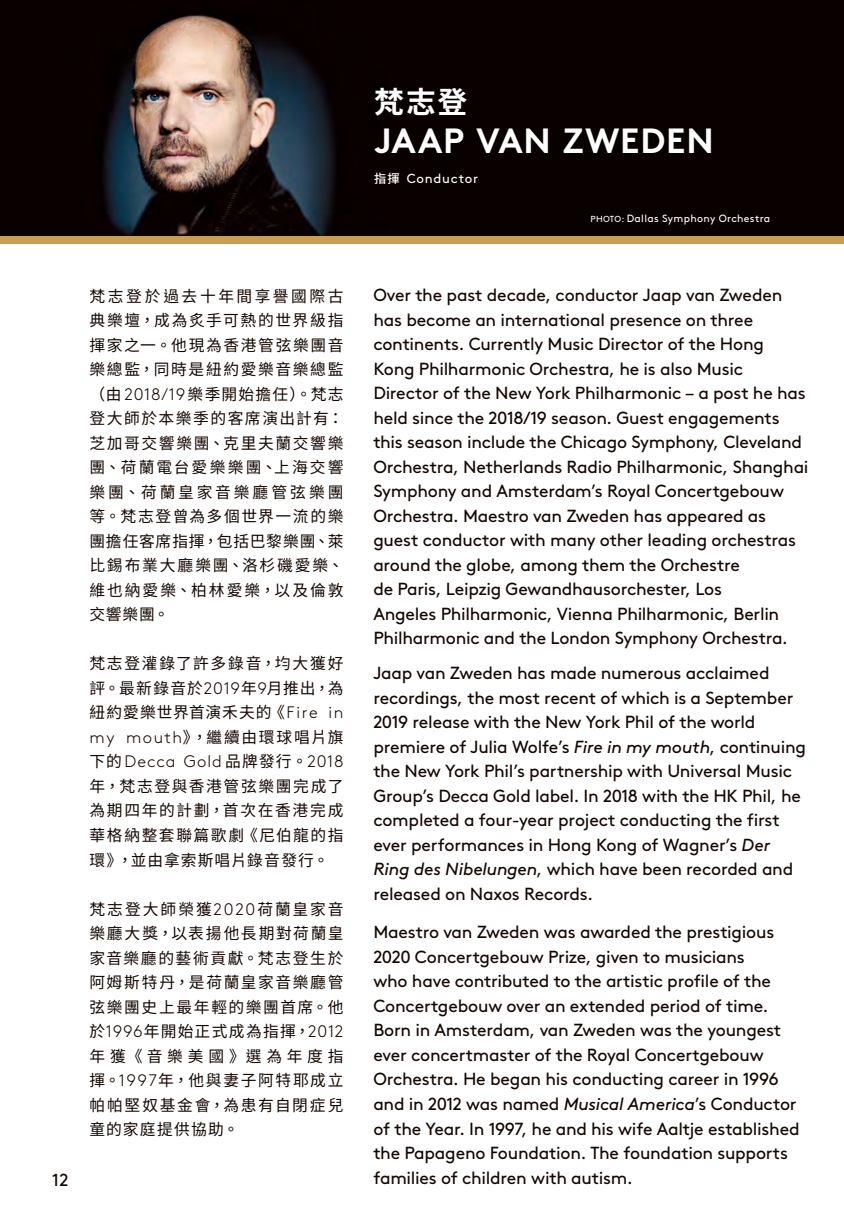
<style>
.page{position:relative;width:844px;height:1226px;background:#fff}
.page>*{position:absolute;margin:0;border:0;box-sizing:border-box;transform-origin:0 0}
.t1{font:700 35px "Brown";letter-spacing:.025em;color:#fff}
.t2{font:700 29.75px "Noto Sans CJ Ktc";color:#fff}
.t3{font:17.5px/24.5px "Brown";letter-spacing:-.015em;color:#140700}
.t4{font:300 16.62px "Brown";letter-spacing:.06em;color:#140700}
.t5{font:15.75px/24.5px "Noto Sans CJ Ktc";letter-spacing:.1em;color:#140700;text-align:justify}
.t6{font:13.12px "Brown";letter-spacing:.055em;color:#fff}
.t7{font:10.5px "Brown";letter-spacing:.03em;color:#fff}
.s1{font-family:"Brown";font-weight:300;font-size:16.62px}
.s2{font-family:"Noto Sans CJ Ktc";font-weight:400;font-size:15.75px}
.s3{font-family:"Noto Sans CJ Ktc";font-weight:500;font-size:12.25px}
.s4{font-size:8.75px}
.s5{font-style:italic}
</style>
<div class="page">
<img style="left:0;top:0;width:843px;height:236px">
<div style="left:0;top:236px;width:843px;height:7px;background:#ca9d50"></div>
<p class="t3" style="left:52px;top:1166px;width:18px">12</p>
<p class="t5" style="left:89px;top:284px;width:255px">梵志登於過去十年間享譽國際古典樂壇，成為炙手可熱的世界級指揮家之一。他現為香港管弦樂團音樂總監，同時是紐約愛樂音樂總監（由<span class="s1">2018/19</span>樂季開始擔任）。梵志登大師於本樂季的客席演出計有：芝加哥交響樂團、克里夫蘭交響樂團、荷蘭電台愛樂樂團、上海交響樂團、荷蘭皇家音樂廳管弦樂團等。梵志登曾為多個世界一流的樂團擔任客席指揮，包括巴黎樂團、萊比錫布業大廳樂團、洛杉磯愛樂、維也納愛樂、柏林愛樂，以及倫敦交響樂團。</p>
<p class="t5" style="left:89px;top:651px;width:255px">梵志登灌錄了許多錄音，均大獲好評。最新錄音於<span class="s1">2019</span>年<span class="s1">9</span>月推出，為紐約愛樂世界首演禾夫的《<span class="s1">Fire in my mouth</span>》，繼續由環球唱片旗</p>
<p class="t4" style="left:89px;top:749px;width:255px"><span class="s2">下的</span>Decca Gold <span class="s2">品牌發行。</span>2018</p>
<p class="t5" style="left:89px;top:774px;width:255px">年，梵志登與香港管弦樂團完成了為期四年的計劃，首次在香港完成華格納整套聯篇歌劇《尼伯龍的指環》，並由拿索斯唱片錄音發行。</p>
<p class="t5" style="left:89px;top:896px;width:255px">梵志登大師榮獲<span class="s1">2020</span>荷蘭皇家音樂廳大獎，以表揚他長期對荷蘭皇家音樂廳的藝術貢獻。梵志登生於阿姆斯特丹，是荷蘭皇家音樂廳管弦樂團史上最年輕的樂團首席。他於<span class="s1">1996</span>年開始正式成為指揮，<span class="s1">2012</span>年獲《音樂美國》選為年度指揮。<span class="s1">1997</span>年，他與妻子阿特耶成立帕帕堅奴基金會，為患有自閉症兒童的家庭提供協助。</p>
<h2 class="t2" style="left:374px;top:85px;width:95px">梵志登</h2>
<h1 class="t1" style="left:374px;top:113px;width:341px">JAAP VAN ZWEDEN</h1>
<p class="t6" style="left:374px;top:168px;width:105px"><span class="s3">指揮</span> Conductor</p>
<p class="t7" style="left:590px;top:210px;width:181px"><span class="s4">PHOTO:</span> Dallas Symphony Orchestra</p>
<p class="t3" style="left:373px;top:281px;width:436px">Over the past decade, conductor Jaap van Zweden has become an international presence on three continents. Currently Music Director of the Hong Kong Philharmonic Orchestra, he is also Music Director of the New York Philharmonic – a post he has held since the 2018/19 season. Guest engagements this season include the Chicago Symphony, Cleveland Orchestra, Netherlands Radio Philharmonic, Shanghai Symphony and Amsterdam’s Royal Concertgebouw Orchestra. Maestro van Zweden has appeared as guest conductor with many other leading orchestras around the globe, among them the Orchestre<br>de Paris, Leipzig Gewandhausorchester, Los<br>Angeles Philharmonic, Vienna Philharmonic, Berlin Philharmonic and the London Symphony Orchestra.</p>
<p class="t3" style="left:373px;top:659px;width:434px">Jaap van Zweden has made numerous acclaimed recordings, the most recent of which is a September 2019 release with the New York Phil of the world premiere of Julia Wolfe’s <span class="s5">Fire in my mouth</span>, continuing the New York Phil’s partnership with Universal Music Group’s Decca Gold label. In 2018 with the HK Phil, he completed a four-year project conducting the first ever performances in Hong Kong of Wagner’s <span class="s5">Der Ring des Nibelungen</span>, which have been recorded and released on Naxos Records.</p>
<p class="t3" style="left:373px;top:918px;width:428px">Maestro van Zweden was awarded the prestigious 2020 Concertgebouw Prize, given to musicians<br>who have contributed to the artistic profile of the Concertgebouw over an extended period of time.<br>Born in Amsterdam, van Zweden was the youngest ever concertmaster of the Royal Concertgebouw Orchestra. He began his conducting career in 1996 and in 2012 was named <span class="s5">Musical America</span>’s Conductor of the Year. In 1997, he and his wife Aaltje established the Papageno Foundation. The foundation supports families of children with autism.</p>
</div>
